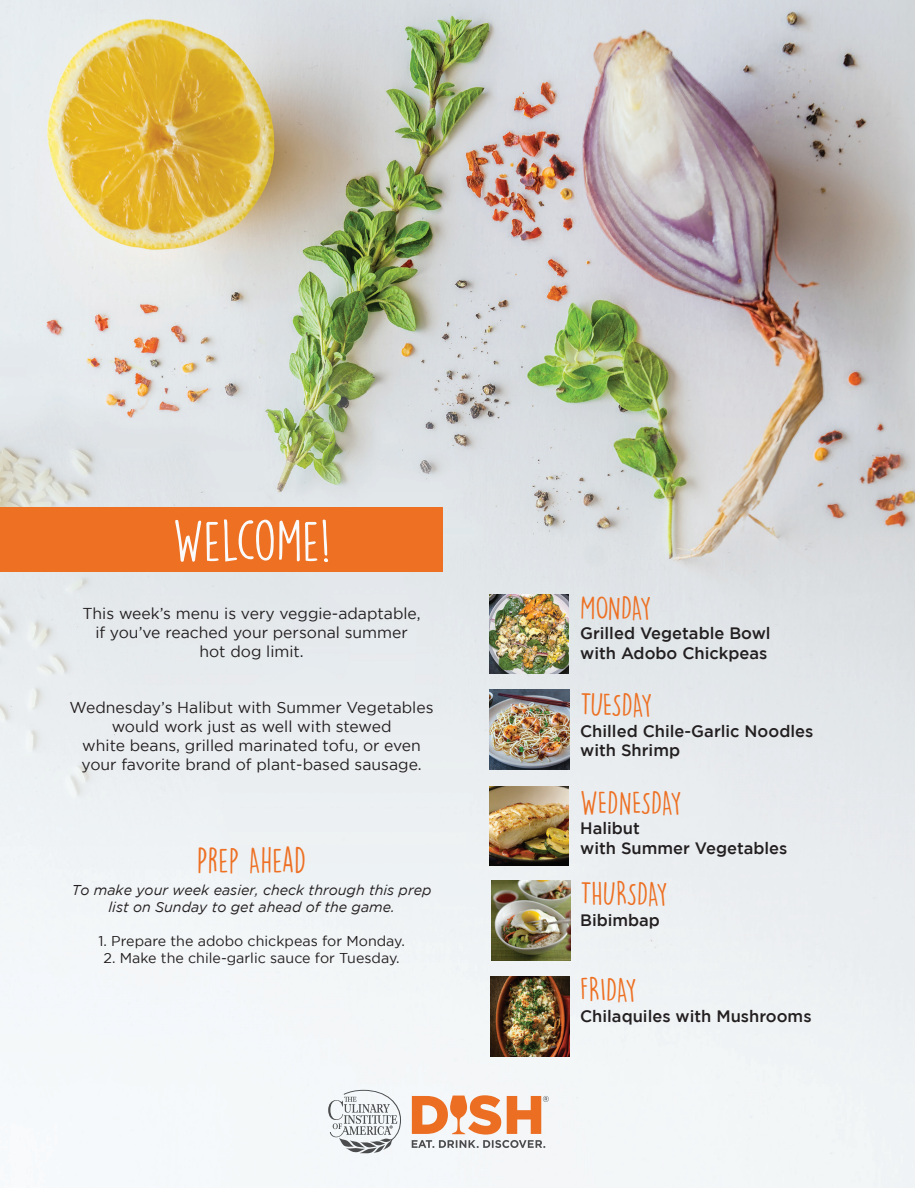
<style>
.page{position:relative;width:918px;height:1188px;background:#fff}
.page>*{position:absolute;margin:0;border:0;box-sizing:border-box;transform-origin:0 0}
.t1{font:52.5px "DK Lemon Yellow Sun";color:#fafafa}
.t2{font:31.5px "DK Lemon Yellow Sun";color:#ed7023}
.t3{font:30px "DK Lemon Yellow Sun";letter-spacing:-.02em;color:#ed7023}
.t4{font:30px "DK Lemon Yellow Sun";color:#ed7023}
.t5{font:30px "DK Lemon Yellow Sun";letter-spacing:-.04em;color:#ed7023}
.t6{font:500 16.5px/19.5px "Gotham";color:#231f20}
.t7{font:15.75px/18.9px "Gotham";color:#231f20;text-align:center}
.t8{font:italic 14.25px/17.1px "Gotham";color:#231f20;text-align:center}
.t9{font:14.25px "Gotham";color:#231f20}
</style>
<div class="page">
<img style="left:0;top:0;width:915px;height:1188px">
<img style="left:490px;top:595px;width:78px;height:79px">
<img style="left:492px;top:880px;width:78px;height:80px">
<img style="left:489px;top:787px;width:80px;height:79px">
<img style="left:490px;top:690px;width:79px;height:79px">
<img style="left:490px;top:977px;width:80px;height:79px">
<svg style="left:328px;top:1090px;width:73px;height:63px"></svg>
<svg style="left:412px;top:1095px;width:137px;height:53px"></svg>
<div style="left:0;top:508px;width:443px;height:64px;background:#ed7023"></div>
<h1 class="t1" style="left:173px;top:509px;width:160px">WELCOME!</h1>
<p class="t7" style="left:83px;top:604px;width:339px">This week’s menu is very veggie-adaptable, if you’ve reached your personal summer hot dog limit.</p>
<p class="t7" style="left:70px;top:698px;width:365px">Wednesday’s Halibut with Summer Vegetables would work just as well with stewed<br>white beans, grilled marinated tofu, or even your favorite brand of plant-based sausage.</p>
<h2 class="t2" style="left:197px;top:841px;width:111px">PREP AHEAD</h2>
<p class="t8" style="left:72px;top:881px;width:361px">To make your week easier, check through this prep list on Sunday to get ahead of the game.</p>
<p class="t9" style="left:98px;top:933px;width:308px">1. Prepare the adobo chickpeas for Monday.</p>
<p class="t9" style="left:104px;top:951px;width:298px">2. Make the chile-garlic sauce for Tuesday.</p>
<h3 class="t3" style="left:580px;top:589px;width:73px">MONDAY</h3>
<p class="t6" style="left:580px;top:623px;width:192px">Grilled Vegetable Bowl with Adobo Chickpeas</p>
<h3 class="t5" style="left:580px;top:687px;width:74px">TUESDAY</h3>
<p class="t6" style="left:580px;top:721px;width:235px">Chilled Chile-Garlic Noodles with Shrimp</p>
<h3 class="t4" style="left:580px;top:784px;width:103px">WEDNESDAY</h3>
<p class="t6" style="left:580px;top:818px;width:209px">Halibut<br>with Summer Vegetables</p>
<h3 class="t3" style="left:580px;top:876px;width:89px">THURSDAY</h3>
<p class="t6" style="left:580px;top:910px;width:81px">Bibimbap</p>
<h3 class="t3" style="left:580px;top:972px;width:58px">FRIDAY</h3>
<p class="t6" style="left:580px;top:1006px;width:233px">Chilaquiles with Mushrooms</p>
</div>
